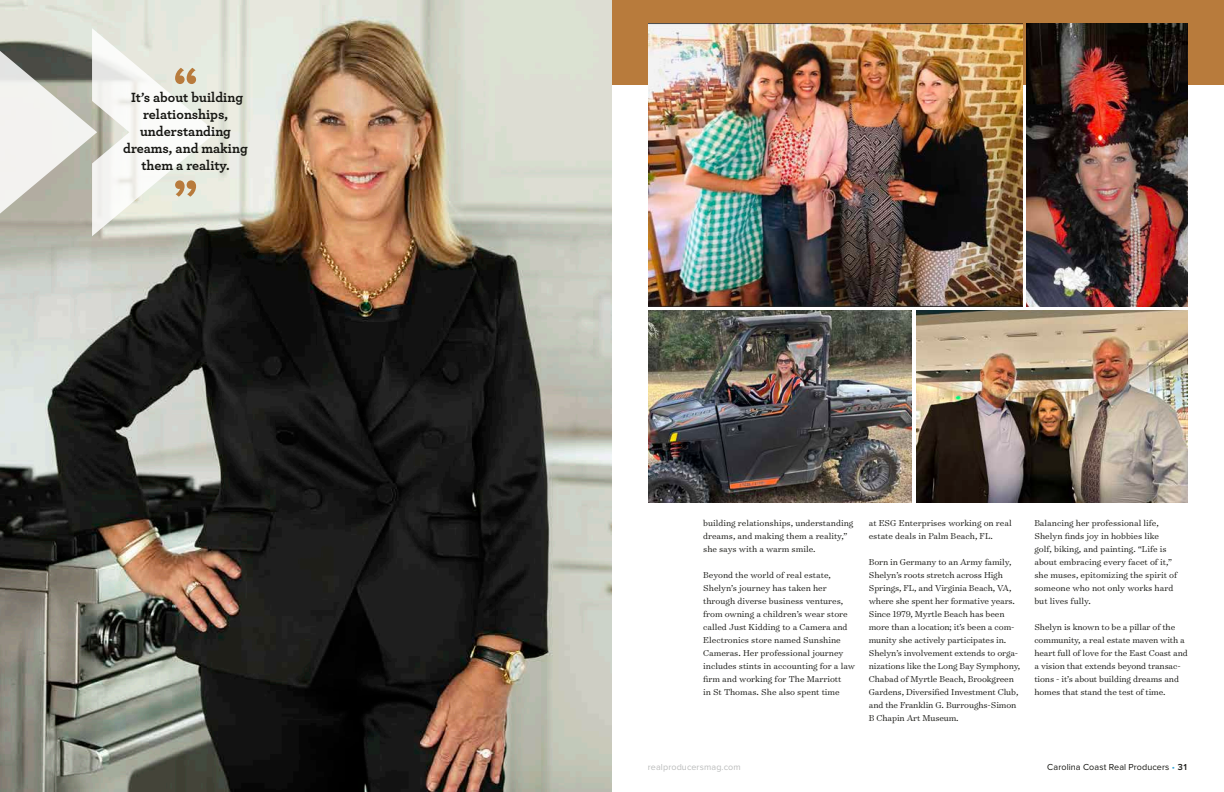
<style>
.page{position:relative;width:1224px;height:792px;background:#fff}
.page>*{position:absolute;margin:0;border:0;box-sizing:border-box;transform-origin:0 0}
.t1{font:700 14px/17px "Archer Pro";color:#171713;text-align:center}
.t2{font:300 9.8px/13px "Surveyor Text";letter-spacing:-.01em;color:#171713}
.t3{font:9px "Proxima Nova";letter-spacing:.01em;color:#171713}
.t4{font:9px "Proxima Nova";letter-spacing:.01em;color:#bbbcbc}
.s1{color:#31a5d9}
.s2{font-weight:600}
</style>
<div class="page">
<div style="left:612px;top:0;width:612px;height:85px;background:#b87b3c"></div>
<img style="left:648px;top:24px;width:374px;height:282px">
<img style="left:1026px;top:24px;width:162px;height:282px">
<img style="left:0;top:0;width:612px;height:792px">
<img style="left:648px;top:310px;width:264px;height:192px">
<img style="left:916px;top:310px;width:272px;height:192px">
<svg style="left:0;top:28px;width:216px;height:208px"></svg>
<h1 class="t1" style="left:123px;top:88px;width:126px">It’s about building relationships, understanding dreams, and making them a reality.</h1>
<p class="t2" style="left:703px;top:516px;width:152px">building relationships, understanding dreams, and making them a reality,” she says with a warm smile.</p>
<p class="t2" style="left:703px;top:568px;width:153px">Beyond the world of real estate, Shelyn’s journey has taken her through diverse business ventures, from owning a children’s wear store called Just Kidding to a Camera and Electronics store named Sunshine Cameras. Her professional journey includes stints in accounting for a law firm and working for The Marriott<br>in St Thomas. She also spent time</p>
<p class="t2" style="left:869px;top:516px;width:144px">at ESG Enterprises working on real estate deals in Palm Beach, FL.</p>
<p class="t2" style="left:869px;top:555px;width:153px">Born in Germany to an Army family, Shelyn’s roots stretch across High Springs, FL, and Virginia Beach, VA, where she spent her formative years.<br>Since 1979, Myrtle Beach has been more than a location; it’s been a com&shy;munity she actively participates in.<br>Shelyn’s involvement extends to orga&shy;nizations like the Long Bay Symphony, Chabad of Myrtle Beach, Brookgreen Gardens, Diversified Investment Club, and the Franklin G. Burroughs-Simon B Chapin Art Museum.</p>
<p class="t2" style="left:1034px;top:516px;width:144px">Balancing her professional life,<br>Shelyn finds joy in hobbies like golf, biking, and painting. “Life is about embracing every facet of it,” she muses, epitomizing the spirit of someone who not only works hard but lives fully.</p>
<p class="t2" style="left:1034px;top:620px;width:155px">Shelyn is known to be a pillar of the community, a real estate maven with a heart full of love for the East Coast and a vision that extends beyond transac&shy;tions - it’s about building dreams and homes that stand the test of time.</p>
<p class="t4" style="left:648px;top:762px;width:94px">realproducersmag.com</p>
<p class="t3" style="left:1047px;top:762px;width:142px">Carolina Coast Real Producers <span class="s1">•</span> <span class="s2">31</span></p>
</div>
